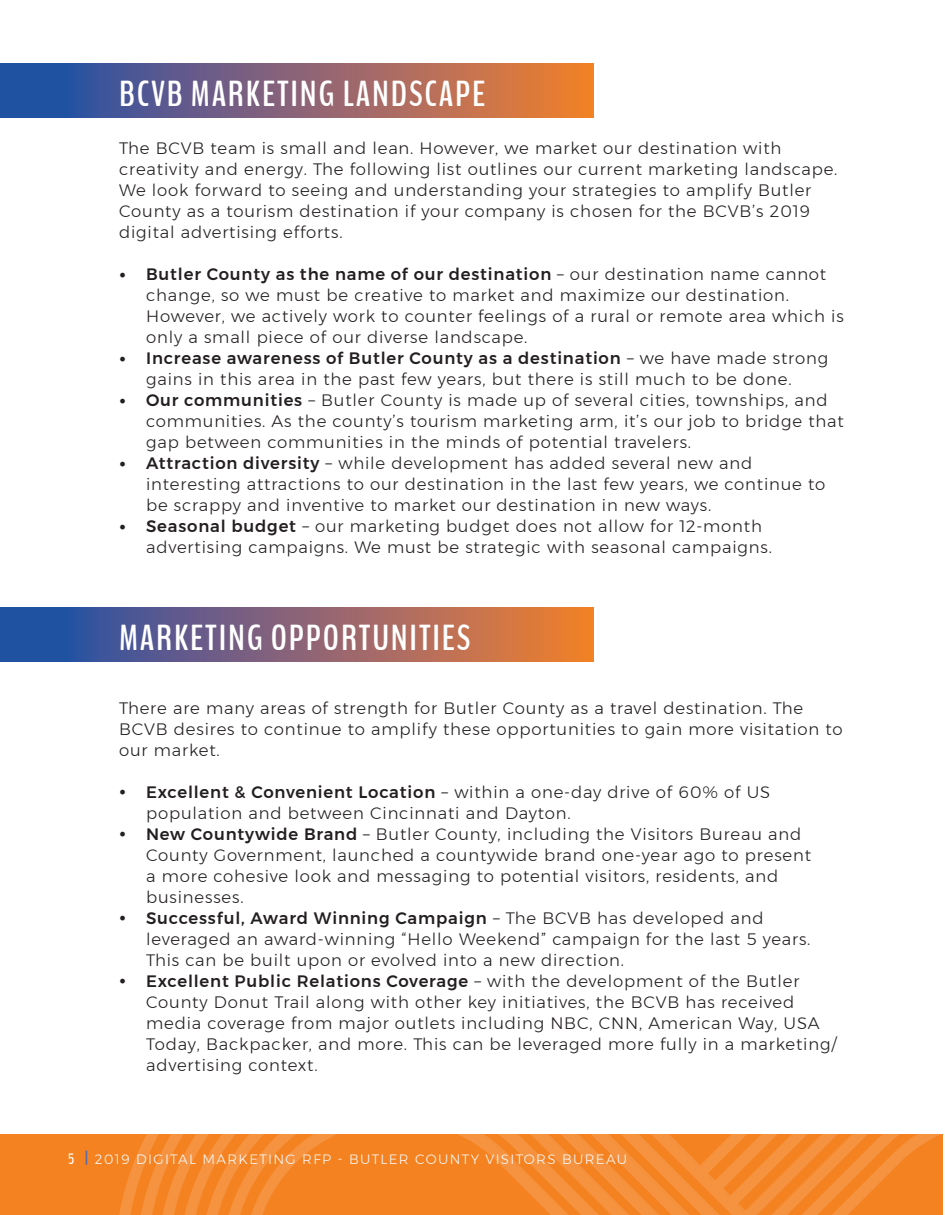
<style>
.page{position:relative;width:945px;height:1215px;background:#fff}
.page>*{position:absolute;margin:0;border:0;box-sizing:border-box;transform-origin:0 0}
.t1{font:700 36px "Bench Nine";letter-spacing:.05em;color:#fff}
.t2{font:300 16.5px/21px "Montserrat";letter-spacing:.05em;color:#231f20}
.t3{font:300 13.5px "Montserrat";letter-spacing:.1em;color:#f9f9f9}
.s1{font-family:"Minion Pro";font-weight:400;font-size:18px}
.s2{font-weight:500}
.s3{font-family:"Bench Nine";font-weight:700;font-size:15px;color:#fff}
.s4{font-weight:500;font-size:15px;color:#5269b1}
</style>
<div class="page">
<div style="left:0;top:1134px;width:943px;height:81px;background:#f58220"></div>
<svg style="left:119px;top:1134px;width:822px;height:81px"></svg>
<svg style="left:0;top:63px;width:594px;height:54px;background:#876472"></svg>
<svg style="left:0;top:607px;width:594px;height:54px;background:#876472"></svg>
<h1 class="t1" style="left:119px;top:70px;width:368px">BCVB MARKETING LANDSCAPE</h1>
<p class="t2" style="left:119px;top:137px;width:720px">The BCVB team is small and lean. However, we market our destination with creativity and energy. The following list outlines our current marketing landscape.<br>We look forward to seeing and understanding your strategies to amplify Butler County as a tourism destination if your company is chosen for the BCVB’s 2019 digital advertising efforts.</p>
<p class="t2" style="left:146px;top:263px;width:699px;text-indent:-27px"><span class="s1">•</span> <span class="s2">Butler County as the name of our destination</span> – our destination name cannot change, so we must be creative to market and maximize our destination.<br>However, we actively work to counter feelings of a rural or remote area which is only a small piece of our diverse landscape.</p>
<p class="t2" style="left:119px;top:347px;width:711px;text-align:center"><span class="s1">•</span> <span class="s2">Increase awareness of Butler County as a destination</span> – we have made strong gains in this area in the past few years, but there is still much to be done.</p>
<p class="t2" style="left:146px;top:389px;width:699px;text-indent:-27px"><span class="s1">•</span> <span class="s2">Our communities</span> – Butler County is made up of several cities, townships, and communities. As the county’s tourism marketing arm, it’s our job to bridge that gap between communities in the minds of potential travelers.</p>
<p class="t2" style="left:146px;top:452px;width:681px;text-indent:-27px"><span class="s1">•</span> <span class="s2">Attraction diversity</span> – while development has added several new and interesting attractions to our destination in the last few years, we continue to be scrappy and inventive to market our destination in new ways.</p>
<p class="t2" style="left:146px;top:515px;width:627px;text-indent:-27px"><span class="s1">•</span> <span class="s2">Seasonal budget</span> – our marketing budget does not allow for 12-month advertising campaigns. We must be strategic with seasonal campaigns.</p>
<h1 class="t1" style="left:119px;top:614px;width:353px">MARKETING OPPORTUNITIES</h1>
<p class="t2" style="left:119px;top:697px;width:725px">There are many areas of strength for Butler County as a travel destination. The<br>BCVB desires to continue to amplify these opportunities to gain more visitation to our market.</p>
<p class="t2" style="left:146px;top:781px;width:626px;text-indent:-27px"><span class="s1">•</span> <span class="s2">Excellent &amp; Convenient Location</span> – within a one-day drive of 60% of US population and between Cincinnati and Dayton.</p>
<p class="t2" style="left:146px;top:823px;width:666px;text-indent:-27px"><span class="s1">•</span> <span class="s2">New Countywide Brand</span> – Butler County, including the Visitors Bureau and County Government, launched a countywide brand one-year ago to present a more cohesive look and messaging to potential visitors, residents, and businesses.</p>
<p class="t2" style="left:146px;top:907px;width:666px;text-indent:-27px"><span class="s1">•</span> <span class="s2">Successful, Award Winning Campaign</span> – The BCVB has developed and leveraged an award-winning “Hello Weekend” campaign for the last 5 years.<br>This can be built upon or evolved into a new direction.</p>
<p class="t2" style="left:146px;top:970px;width:692px;text-indent:-27px"><span class="s1">•</span> <span class="s2">Excellent Public Relations Coverage</span> – with the development of the Butler County Donut Trail along with other key initiatives, the BCVB has received media coverage from major outlets including NBC, CNN, American Way, USA Today, Backpacker, and more. This can be leveraged more fully in a marketing/ advertising context.</p>
<p class="t3" style="left:68px;top:1149px;width:560px"><span class="s3">5</span> <span class="s4">|</span> 2019 DIGITAL MARKETING RFP - BUTLER COUNTY VISITORS BUREAU</p>
</div>
